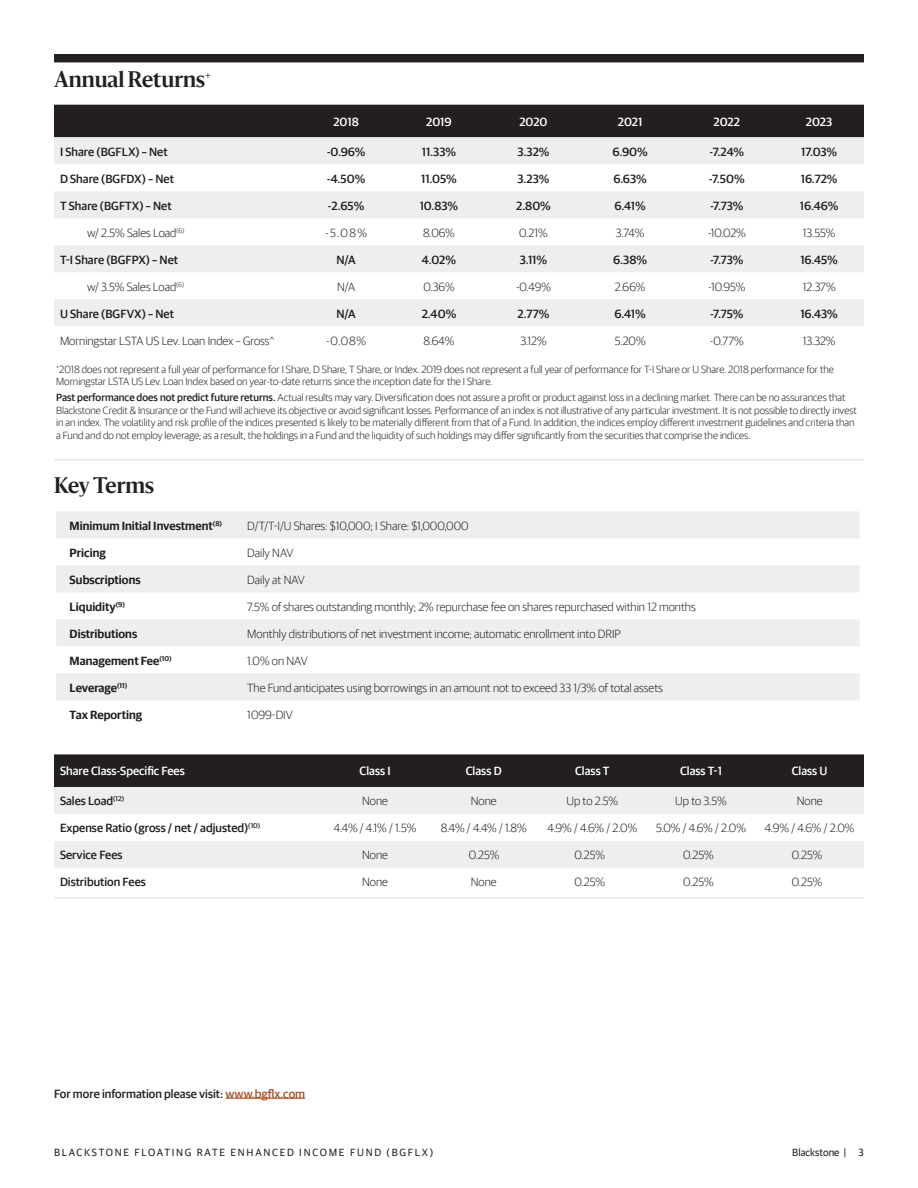
<style>
.page{position:relative;width:918px;height:1188px;background:#fff}
.page>*{position:absolute;margin:0;border:0;box-sizing:border-box;transform-origin:0 0}
.t1{font:600 21px "Sanomat TT";color:#231f20}
.t2{font:300 12px "Guardian Sans TT";color:#231f20}
.t3{font:500 12px "Guardian Sans TT";color:#231f20}
.t4{font:600 12px "Guardian Sans TT";color:#231f20}
.t5{font:500 12px "Guardian Sans TT";color:#fff}
.t6{font:300 10.5px/12.6px "Guardian Sans TT";color:#231f20}
.t7{font:10.5px "Guardian Sans TT";letter-spacing:.16em;color:#231f20}
.t8{font:10.5px "Guardian Sans TT";color:#231f20}
.s1{font-weight:500}
.s2{color:#a95127}
</style>
<div class="page">
<div style="left:54px;top:754px;width:810px;height:33px;background:#231f20"></div>
<svg style="left:54px;top:787px;width:810px;height:81px;fill:#eeeeef"></svg>
<div style="left:54px;top:54px;width:810px;height:8px;background:#231f20"></div>
<hr style="left:226px;top:1098px;width:79px;height:1px;background:#a95127">
<hr style="left:54px;top:459px;width:810px;height:1px;background:#dcdddf">
<hr style="left:54px;top:898px;width:810px;height:1px;background:#dcdddf">
<div style="left:54px;top:105px;width:810px;height:32px;background:#231f20"></div>
<svg style="left:54px;top:137px;width:810px;height:189px;fill:#eeeeef"></svg>
<svg style="left:56px;top:511px;width:804px;height:189px;fill:#eeeeef"></svg>
<p class="t1" style="left:54px;top:64px;width:158px">Annual Returns<sup>+</sup></p>
<p class="t5" style="left:333px;top:113px;width:27px">2018</p>
<p class="t5" style="left:426px;top:113px;width:27px">2019</p>
<p class="t5" style="left:519px;top:113px;width:30px">2020</p>
<p class="t5" style="left:618px;top:113px;width:26px">2021</p>
<p class="t5" style="left:714px;top:113px;width:28px">2022</p>
<p class="t5" style="left:806px;top:113px;width:28px">2023</p>
<p class="t3" style="left:60px;top:143px;width:109px">I Share (BGFLX) – Net</p>
<p class="t3" style="left:327px;top:143px;width:40px">-0.96%</p>
<p class="t3" style="left:422px;top:143px;width:36px">11.33%</p>
<p class="t3" style="left:518px;top:143px;width:33px">3.32%</p>
<p class="t3" style="left:613px;top:143px;width:37px">6.90%</p>
<p class="t3" style="left:710px;top:143px;width:36px">-7.24%</p>
<p class="t3" style="left:801px;top:143px;width:38px">17.03%</p>
<p class="t3" style="left:60px;top:170px;width:115px">D Share (BGFDX) – Net</p>
<p class="t3" style="left:327px;top:170px;width:40px">-4.50%</p>
<p class="t3" style="left:421px;top:170px;width:37px">11.05%</p>
<p class="t3" style="left:517px;top:170px;width:34px">3.23%</p>
<p class="t3" style="left:613px;top:170px;width:35px">6.63%</p>
<p class="t3" style="left:709px;top:170px;width:37px">-7.50%</p>
<p class="t3" style="left:801px;top:170px;width:38px">16.72%</p>
<p class="t3" style="left:60px;top:197px;width:113px">T Share (BGFTX) – Net</p>
<p class="t3" style="left:328px;top:197px;width:38px">-2.65%</p>
<p class="t3" style="left:420px;top:197px;width:40px">10.83%</p>
<p class="t3" style="left:516px;top:197px;width:36px">2.80%</p>
<p class="t3" style="left:615px;top:197px;width:33px">6.41%</p>
<p class="t3" style="left:710px;top:197px;width:35px">-7.73%</p>
<p class="t3" style="left:800px;top:197px;width:40px">16.46%</p>
<p class="t2" style="left:87px;top:224px;width:99px">w/ 2.5% Sales Load<sup>(6)</sup></p>
<p class="t2" style="left:325px;top:224px;width:44px">-5.08%</p>
<p class="t2" style="left:423px;top:224px;width:33px">8.06%</p>
<p class="t2" style="left:519px;top:224px;width:30px">0.21%</p>
<p class="t2" style="left:616px;top:224px;width:30px">3.74%</p>
<p class="t2" style="left:708px;top:224px;width:40px">-10.02%</p>
<p class="t2" style="left:803px;top:224px;width:34px">13.55%</p>
<p class="t3" style="left:60px;top:251px;width:120px">T-I Share (BGFPX) – Net</p>
<p class="t3" style="left:336px;top:251px;width:21px">N/A</p>
<p class="t3" style="left:422px;top:251px;width:36px">4.02%</p>
<p class="t3" style="left:520px;top:251px;width:29px">3.11%</p>
<p class="t3" style="left:613px;top:251px;width:35px">6.38%</p>
<p class="t3" style="left:710px;top:251px;width:35px">-7.73%</p>
<p class="t3" style="left:800px;top:251px;width:39px">16.45%</p>
<p class="t2" style="left:87px;top:278px;width:99px">w/ 3.5% Sales Load<sup>(6)</sup></p>
<p class="t2" style="left:337px;top:278px;width:20px">N/A</p>
<p class="t2" style="left:423px;top:278px;width:33px">0.36%</p>
<p class="t2" style="left:516px;top:278px;width:37px">-0.49%</p>
<p class="t2" style="left:615px;top:278px;width:32px">2.66%</p>
<p class="t2" style="left:708px;top:278px;width:39px">-10.95%</p>
<p class="t2" style="left:803px;top:278px;width:34px">12.37%</p>
<p class="t3" style="left:60px;top:305px;width:116px">U Share (BGFVX) – Net</p>
<p class="t3" style="left:336px;top:305px;width:21px">N/A</p>
<p class="t3" style="left:422px;top:305px;width:36px">2.40%</p>
<p class="t3" style="left:518px;top:305px;width:33px">2.77%</p>
<p class="t3" style="left:615px;top:305px;width:33px">6.41%</p>
<p class="t3" style="left:710px;top:305px;width:35px">-7.75%</p>
<p class="t3" style="left:800px;top:305px;width:39px">16.43%</p>
<p class="t2" style="left:60px;top:332px;width:216px">Morningstar LSTA US Lev. Loan Index – Gross^</p>
<p class="t2" style="left:326px;top:332px;width:42px">-0.08%</p>
<p class="t2" style="left:424px;top:332px;width:32px">8.64%</p>
<p class="t2" style="left:520px;top:332px;width:28px">3.12%</p>
<p class="t2" style="left:615px;top:332px;width:32px">5.20%</p>
<p class="t2" style="left:710px;top:332px;width:35px">-0.77%</p>
<p class="t2" style="left:803px;top:332px;width:34px">13.32%</p>
<p class="t6" style="left:56px;top:362px;width:779px"><sup>+</sup>2018 does not represent a full year of performance for I Share, D Share, T Share, or Index. 2019 does not represent a full year of performance for T-I Share or U Share. 2018 performance for the<br>Morningstar LSTA US Lev. Loan Index based on year-to-date returns since the inception date for the I Share.</p>
<p class="t6" style="left:56px;top:391px;width:802px"><span class="s1">Past performance does not predict future returns.</span> Actual results may vary. Diversification does not assure a profit or product against loss in a declining market. There can be no assurances that Blackstone Credit &amp; Insurance or the Fund will achieve its objective or avoid significant losses. Performance of an index is not illustrative of any particular investment. It is not possible to directly invest in an index. The volatility and risk profile of the indices presented is likely to be materially different from that of a Fund. In addition, the indices employ different investment guidelines and criteria than a Fund and do not employ leverage; as a result, the holdings in a Fund and the liquidity of such holdings may differ significantly from the securities that comprise the indices.</p>
<p class="t1" style="left:54px;top:470px;width:102px">Key Terms</p>
<p class="t4" style="left:70px;top:517px;width:154px">Minimum Initial Investment<sup>(8)</sup></p>
<p class="t2" style="left:247px;top:517px;width:223px">D/T/T-I/U Shares: $10,000; I Share: $1,000,000</p>
<p class="t4" style="left:70px;top:544px;width:38px">Pricing</p>
<p class="t2" style="left:247px;top:544px;width:48px">Daily NAV</p>
<p class="t4" style="left:70px;top:571px;width:73px">Subscriptions</p>
<p class="t2" style="left:247px;top:571px;width:59px">Daily at NAV</p>
<p class="t4" style="left:70px;top:598px;width:57px">Liquidity<sup>(9)</sup></p>
<p class="t2" style="left:247px;top:598px;width:450px">7.5% of shares outstanding monthly; 2% repurchase fee on shares repurchased within 12 months</p>
<p class="t4" style="left:70px;top:625px;width:69px">Distributions</p>
<p class="t2" style="left:247px;top:625px;width:375px">Monthly distributions of net investment income; automatic enrollment into DRIP</p>
<p class="t4" style="left:70px;top:652px;width:104px">Management Fee<sup>(10)</sup></p>
<p class="t2" style="left:247px;top:652px;width:62px">1.0% on NAV</p>
<p class="t4" style="left:70px;top:679px;width:59px">Leverage<sup>(11)</sup></p>
<p class="t2" style="left:247px;top:679px;width:417px">The Fund anticipates using borrowings in an amount not to exceed 33 1/3% of total assets</p>
<p class="t4" style="left:70px;top:706px;width:74px">Tax Reporting</p>
<p class="t2" style="left:247px;top:706px;width:47px">1099-DIV</p>
<p class="t5" style="left:60px;top:763px;width:126px">Share Class-Specific Fees</p>
<p class="t5" style="left:360px;top:763px;width:33px">Class I</p>
<p class="t5" style="left:466px;top:763px;width:37px">Class D</p>
<p class="t5" style="left:575px;top:763px;width:36px">Class T</p>
<p class="t5" style="left:680px;top:763px;width:43px">Class T-1</p>
<p class="t5" style="left:792px;top:763px;width:37px">Class U</p>
<p class="t3" style="left:60px;top:792px;width:66px">Sales Load<sup>(12)</sup></p>
<p class="t2" style="left:362px;top:793px;width:27px">None</p>
<p class="t2" style="left:471px;top:793px;width:27px">None</p>
<p class="t2" style="left:567px;top:793px;width:53px">Up to 2.5%</p>
<p class="t2" style="left:675px;top:793px;width:53px">Up to 3.5%</p>
<p class="t2" style="left:797px;top:793px;width:27px">None</p>
<p class="t3" style="left:60px;top:819px;width:202px">Expense Ratio (gross / net / adjusted)<sup>(10)</sup></p>
<p class="t2" style="left:334px;top:820px;width:84px">4.4% / 4.1% / 1.5%</p>
<p class="t2" style="left:441px;top:820px;width:88px">8.4% / 4.4% / 1.8%</p>
<p class="t2" style="left:547px;top:820px;width:91px">4.9% / 4.6% / 2.0%</p>
<p class="t2" style="left:656px;top:820px;width:91px">5.0% / 4.6% / 2.0%</p>
<p class="t2" style="left:765px;top:820px;width:91px">4.9% / 4.6% / 2.0%</p>
<p class="t3" style="left:60px;top:846px;width:64px">Service Fees</p>
<p class="t2" style="left:362px;top:847px;width:27px">None</p>
<p class="t2" style="left:469px;top:847px;width:32px">0.25%</p>
<p class="t2" style="left:575px;top:847px;width:32px">0.25%</p>
<p class="t2" style="left:683px;top:847px;width:32px">0.25%</p>
<p class="t2" style="left:792px;top:847px;width:32px">0.25%</p>
<p class="t3" style="left:60px;top:873px;width:87px">Distribution Fees</p>
<p class="t2" style="left:362px;top:874px;width:27px">None</p>
<p class="t2" style="left:471px;top:874px;width:27px">None</p>
<p class="t2" style="left:575px;top:874px;width:32px">0.25%</p>
<p class="t2" style="left:683px;top:874px;width:32px">0.25%</p>
<p class="t2" style="left:792px;top:874px;width:32px">0.25%</p>
<p class="t3" style="left:54px;top:1085px;width:253px">For more information please visit: <span class="s2">www.bgflx.com</span></p>
<p class="t7" style="left:54px;top:1145px;width:381px">BLACKSTONE FLOATING RATE ENHANCED INCOME FUND (BGFLX)</p>
<p class="t8" style="left:792px;top:1145px;width:73px">Blackstone | 3</p>
</div>
